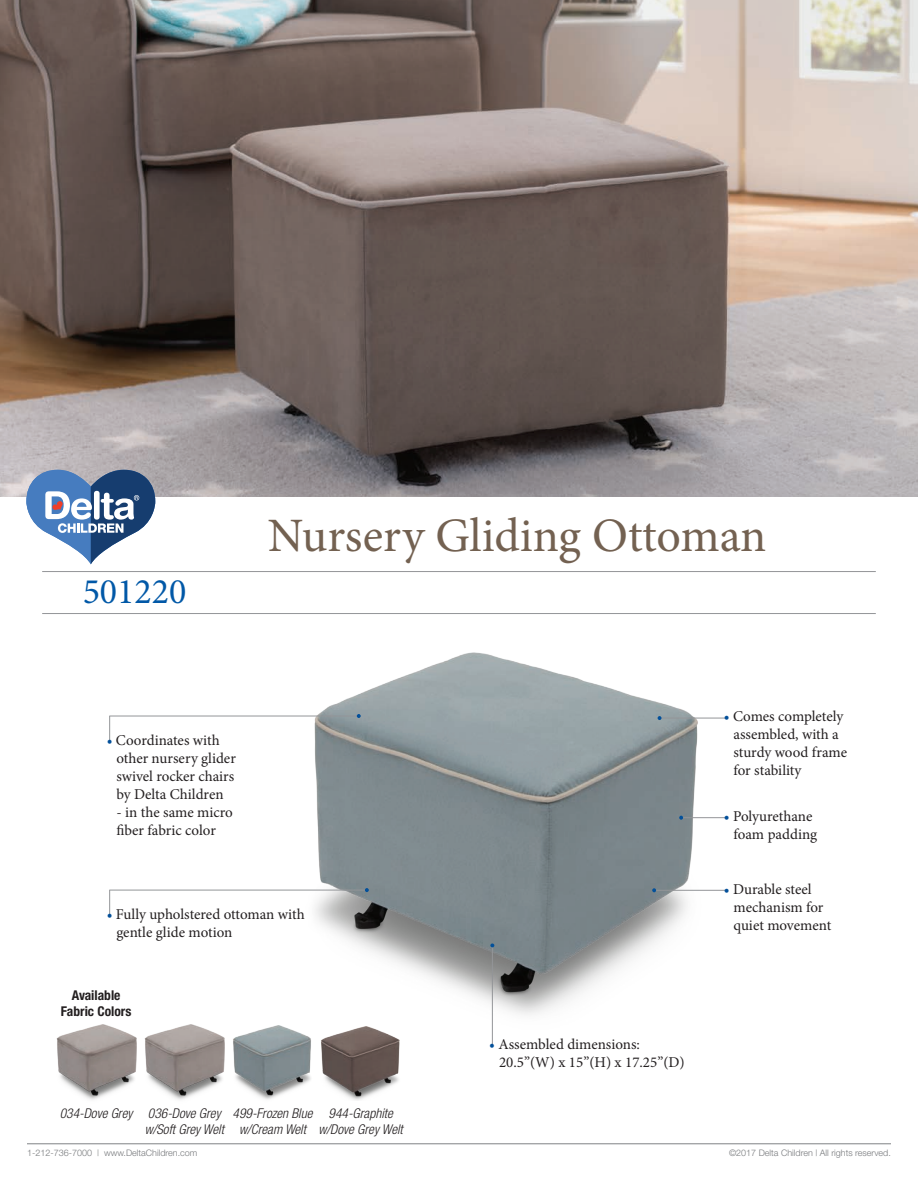
<style>
.page{position:relative;width:918px;height:1188px;background:#fff}
.page>*{position:absolute;margin:0;border:0;box-sizing:border-box;transform-origin:0 0}
.t1{font:48px "Minion Pro";color:#736151}
.t2{font:36px "Minion Pro";color:#0158a7}
.t3{font:15px/18px "Minion Pro";letter-spacing:-.005em;color:#231f20}
.t4{font:italic 300 condensed 13.5px/16.2px "Helvetica Neue";color:#231f20;text-align:center}
.t5{font:700 condensed 13.5px/16.2px "Helvetica Neue";color:#231f20;text-align:center}
.t6{font:300 9px "Helvetica Neue";color:#787a7d}
.s1{color:#03509a}
</style>
<div class="page">
<hr style="left:27px;top:1143px;width:864px;height:1px;background:#808285">
<img style="left:0;top:0;width:918px;height:497px">
<hr style="left:42px;top:613px;width:834px;height:1px;background:#939598">
<hr style="left:42px;top:571px;width:834px;height:1px;background:#939598">
<svg style="left:26px;top:470px;width:129px;height:94px"></svg>
<img style="left:56px;top:1024px;width:80px;height:76px">
<img style="left:144px;top:1024px;width:80px;height:76px">
<img style="left:233px;top:1025px;width:78px;height:75px">
<img style="left:321px;top:1031px;width:79px;height:69px">
<img style="left:305px;top:653px;width:397px;height:378px">
<hr style="left:492px;top:945px;width:1px;height:101px;background:#939598">
<svg style="left:490px;top:943px;width:4px;height:4px"></svg>
<hr style="left:109px;top:890px;width:258px;height:1px;background:#939598">
<svg style="left:109px;top:890px;width:1px;height:26px"></svg>
<svg style="left:365px;top:888px;width:4px;height:4px"></svg>
<hr style="left:681px;top:817px;width:46px;height:1px;background:#939598">
<svg style="left:679px;top:816px;width:4px;height:4px"></svg>
<hr style="left:654px;top:890px;width:73px;height:1px;background:#939598">
<svg style="left:652px;top:888px;width:4px;height:4px"></svg>
<hr style="left:109px;top:716px;width:250px;height:1px;background:#939598">
<svg style="left:109px;top:716px;width:1px;height:26px"></svg>
<svg style="left:357px;top:714px;width:4px;height:4px"></svg>
<hr style="left:660px;top:718px;width:67px;height:1px;background:#939598">
<svg style="left:658px;top:716px;width:4px;height:4px"></svg>
<h2 class="t2" style="left:83px;top:567px;width:105px">501220</h2>
<h1 class="t1" style="left:268px;top:504px;width:500px">Nursery Gliding Ottoman</h1>
<p class="t3" style="left:116px;top:731px;width:121px;text-indent:-10px"><span class="s1">•</span> Coordinates with other nursery glider swivel rocker chairs by Delta Children</p>
<p class="t3" style="left:116px;top:803px;width:118px">- in the same micro fiber fabric color</p>
<p class="t3" style="left:734px;top:708px;width:115px;text-indent:-10px"><span class="s1">•</span> Comes completely assembled, with a sturdy wood frame for stability</p>
<p class="t3" style="left:734px;top:807px;width:85px;text-indent:-10px"><span class="s1">•</span> Polyurethane foam padding</p>
<p class="t3" style="left:116px;top:905px;width:190px;text-indent:-10px"><span class="s1">•</span> Fully upholstered ottoman with gentle glide motion</p>
<p class="t5" style="left:61px;top:987px;width:72px">Available<br>Fabric Colors</p>
<p class="t4" style="left:60px;top:1105px;width:166px;text-align:right">034-Dove Grey 036-Dove Grey w/Soft Grey Welt</p>
<p class="t4" style="left:233px;top:1105px;width:81px">499-Frozen Blue w/Cream Welt</p>
<p class="t4" style="left:319px;top:1105px;width:86px">944-Graphite w/Dove Grey Welt</p>
<p class="t3" style="left:734px;top:880px;width:99px;text-indent:-10px"><span class="s1">•</span> Durable steel mechanism for quiet movement</p>
<p class="t3" style="left:499px;top:1035px;width:187px;text-indent:-10px"><span class="s1">•</span> Assembled dimensions:<br>20.5”(W) x 15”(H) x 17.25”(D)</p>
<p class="t6" style="left:27px;top:1147px;width:172px">1-212-736-7000 | www.DeltaChildren.com</p>
<p class="t6" style="left:729px;top:1147px;width:163px">©2017 Delta Children | All rights reserved.</p>
</div>
